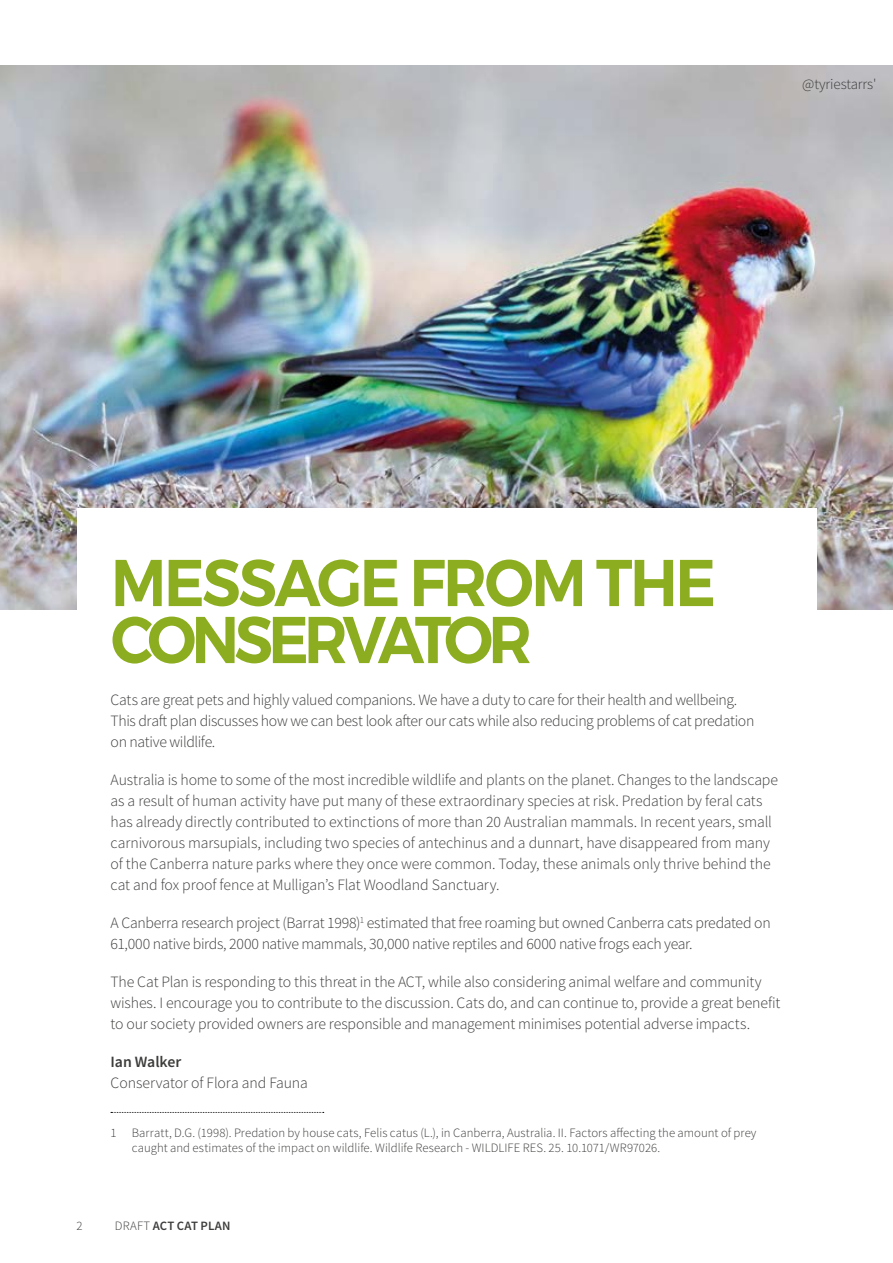
<style>
.page{position:relative;width:893px;height:1263px;background:#fff}
.page>*{position:absolute;margin:0;border:0;box-sizing:border-box;transform-origin:0 0}
.t1{font:600 66px/57px "Montserrat";letter-spacing:-.06em;color:#8bad1f;scale:.92 1}
.body_copy{font:300 15.75px/21px "Source Sans Pro";letter-spacing:-.01em;color:#3c3c3b}
.t2{font:300 15px "Source Sans Pro";letter-spacing:-.005em;color:#3c3c3b}
.body_copy_8_5pt{font:300 12.75px/15.8px "Source Sans Pro";letter-spacing:.005em;color:#3c3c3b}
.t3{font:600 12.75px "Source Sans Pro";letter-spacing:.015em;color:#3c3c3b}
.s1{font-weight:600}
.s2{font-weight:300}
</style>
<div class="page">
<img style="left:0;top:66px;width:893px;height:543px">
<div style="left:77px;top:508px;width:739px;height:678px;background:#fff"></div>
<svg style="left:111px;top:1112px;width:213px;height:1px"></svg>
<p class="t2" style="left:802px;top:75px;width:76px">@tyriestarrs'</p>
<h2 class="t1" style="left:111px;top:555px;width:659px">MESSAGE FROM THE<br>CONSERVATOR</h2>
<p class="body_copy" style="left:111px;top:690px;width:645px">Cats are great pets and highly valued companions. We have a duty to care for their health and wellbeing.<br>This draft plan discusses how we can best look after our cats while also reducing problems of cat predation on native wildlife.</p>
<p class="body_copy" style="left:111px;top:770px;width:669px">Australia is home to some of the most incredible wildlife and plants on the planet. Changes to the landscape as a result of human activity have put many of these extraordinary species at risk. Predation by feral cats has already directly contributed to extinctions of more than 20 Australian mammals. In recent years, small carnivorous marsupials, including two species of antechinus and a dunnart, have disappeared from many of the Canberra nature parks where they once were common. Today, these animals only thrive behind the cat and fox proof fence at Mulligan’s Flat Woodland Sanctuary.</p>
<p class="body_copy" style="left:111px;top:913px;width:662px">A Canberra research project (Barrat 1998)<sup>1</sup> estimated that free roaming but owned Canberra cats predated on<br>61,000 native birds, 2000 native mammals, 30,000 native reptiles and 6000 native frogs each year.</p>
<p class="body_copy" style="left:111px;top:972px;width:671px">The Cat Plan is responding to this threat in the ACT, while also considering animal welfare and community wishes. I encourage you to contribute to the discussion. Cats do, and can continue to, provide a great benefit to our society provided owners are responsible and management minimises potential adverse impacts.</p>
<p class="body_copy" style="left:111px;top:1052px;width:199px"><span class="s1">Ian Walker<br></span>Conservator of Flora and Fauna</p>
<p class="body_copy_8_5pt" style="left:132px;top:1124px;width:626px;text-indent:-21px">1 Barratt, D.G. (1998). Predation by house cats, Felis catus (L.), in Canberra, Australia. II. Factors affecting the amount of prey caught and estimates of the impact on wildlife. Wildlife Research - WILDLIFE RES. 25. 10.1071/WR97026.</p>
<p class="body_copy_8_5pt" style="left:77px;top:1217px;width:8px">2</p>
<p class="t3" style="left:115px;top:1217px;width:117px"><span class="s2">DRAFT</span> ACT CAT PLAN</p>
</div>
